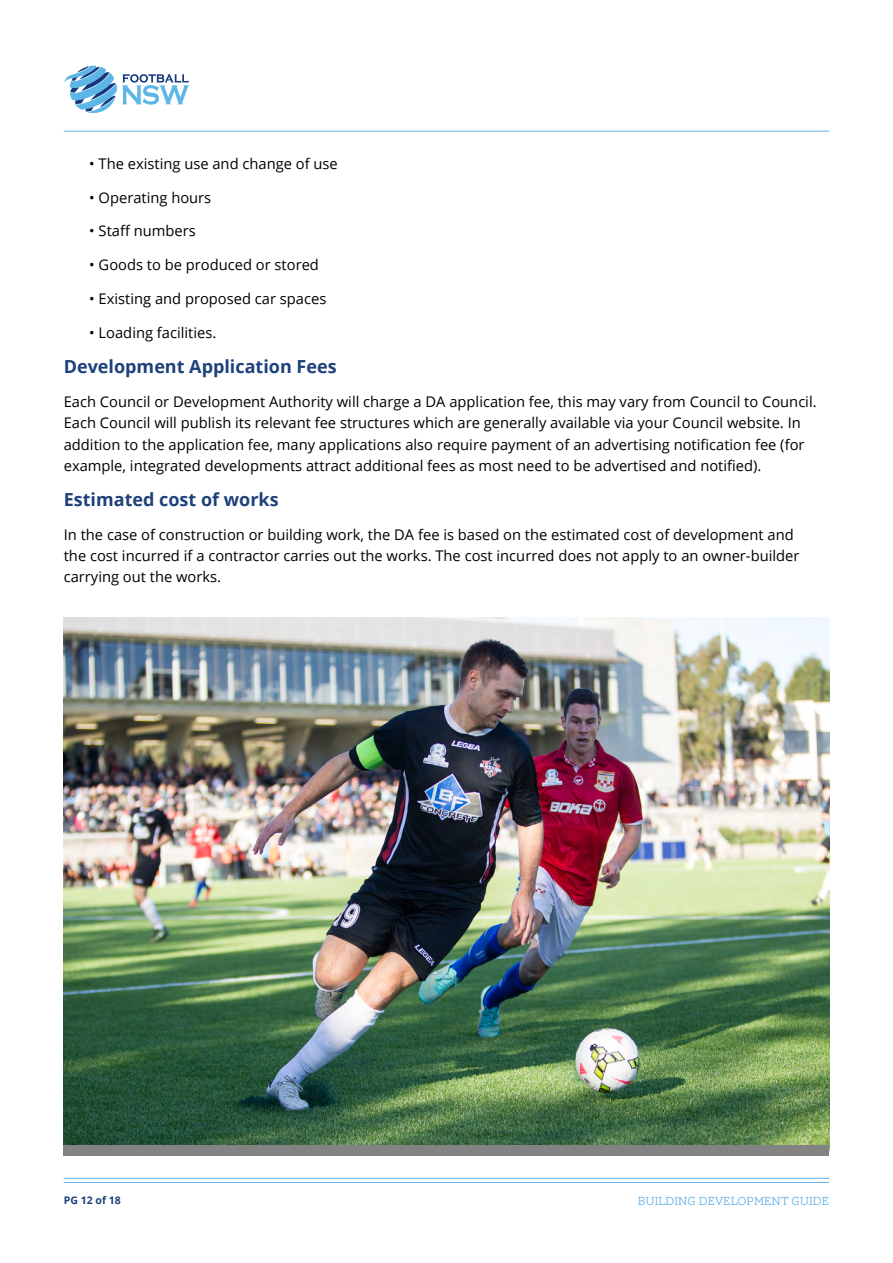
<style>
.page{position:relative;width:893px;height:1263px;background:#fff}
.page>*{position:absolute;margin:0;border:0;box-sizing:border-box;transform-origin:0 0}
.t1{font:700 18px "Open Sans";color:#1e417b}
.t2{font:14.7px/21.1px "Open Sans";color:#000}
.t3{font:300 12px "AW Conqueror Slab";color:#68b2e8}
.t4{font:700 10.5px "Open Sans";color:#1e417b}
</style>
<div class="page">
<hr style="left:64px;top:1182px;width:765px;height:1px;background:#68b2e8">
<hr style="left:64px;top:1178px;width:765px;height:1px;background:#68b2e8">
<hr style="left:64px;top:131px;width:765px;height:1px;background:#68b2e8">
<svg style="left:64px;top:66px;width:125px;height:47px"></svg>
<img style="left:64px;top:617px;width:765px;height:528px">
<div style="left:64px;top:1145px;width:765px;height:10px;background:#848383"></div>
<p class="t2" style="left:89px;top:152px;width:250px">• The existing use and change of use</p>
<p class="t2" style="left:89px;top:186px;width:123px">• Operating hours</p>
<p class="t2" style="left:89px;top:220px;width:108px">• Staff numbers</p>
<p class="t2" style="left:89px;top:254px;width:231px">• Goods to be produced or stored</p>
<p class="t2" style="left:89px;top:288px;width:239px">• Existing and proposed car spaces</p>
<p class="t2" style="left:89px;top:322px;width:129px">• Loading facilities.</p>
<p class="t1" style="left:64px;top:354px;width:274px">Development Application Fees</p>
<p class="t2" style="left:64px;top:391px;width:754px">Each Council or Development Authority will charge a DA application fee, this may vary from Council to Council.<br>Each Council will publish its relevant fee structures which are generally available via your Council website. In addition to the application fee, many applications also require payment of an advertising notification fee (for example, integrated developments attract additional fees as most need to be advertised and notified).</p>
<p class="t1" style="left:64px;top:487px;width:216px">Estimated cost of works</p>
<p class="t2" style="left:64px;top:524px;width:737px">In the case of construction or building work, the DA fee is based on the estimated cost of development and the cost incurred if a contractor carries out the works. The cost incurred does not apply to an owner-builder carrying out the works.</p>
<p class="t4" style="left:64px;top:1192px;width:58px">PG 12 of 18</p>
<p class="t3" style="left:638px;top:1194px;width:193px">BUILDING DEVELOPMENT GUIDE</p>
</div>
